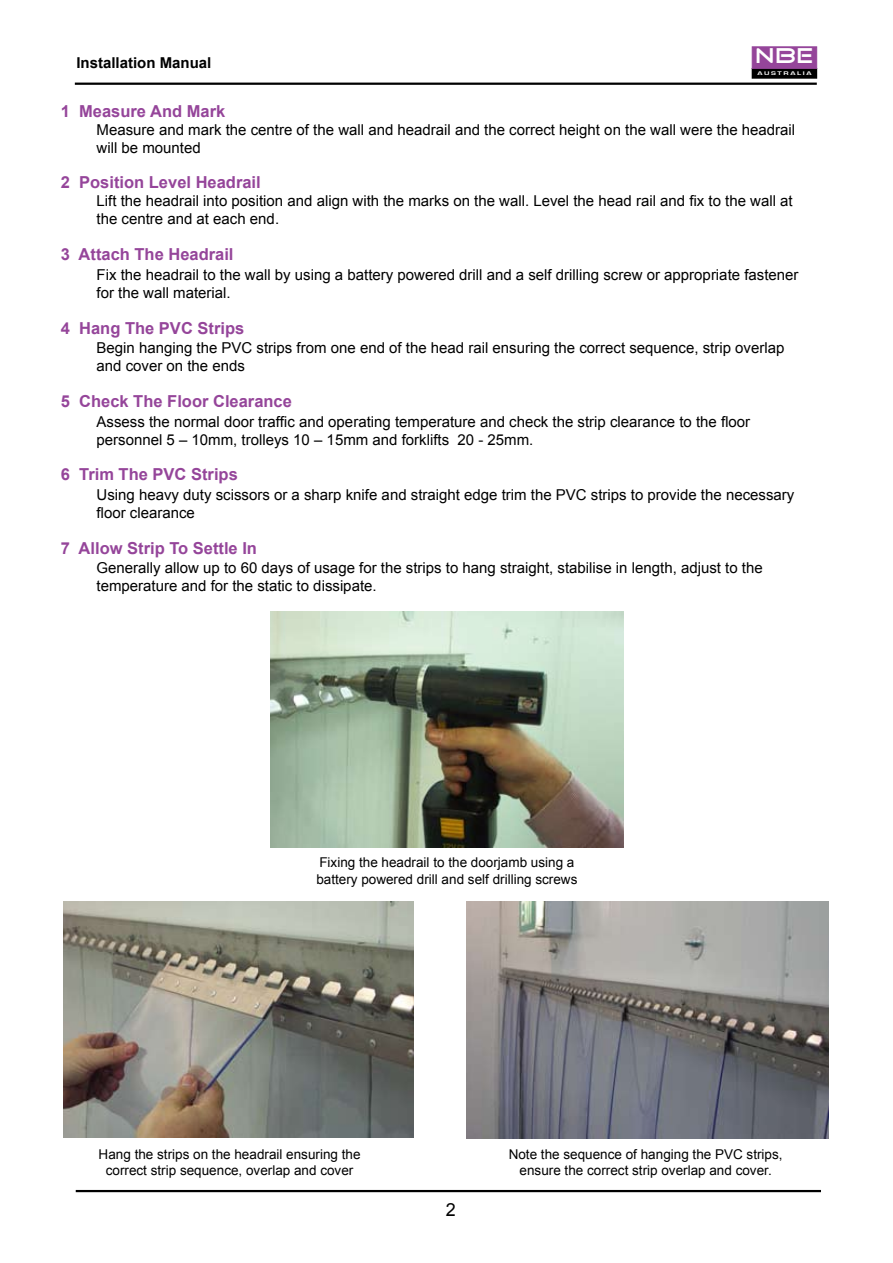
<style>
.page{position:relative;width:893px;height:1263px;background:#fff}
.page>*{position:absolute;margin:0;border:0;box-sizing:border-box;transform-origin:0 0}
.t1{font:21.6px "Good Times";color:#fff;scale:1.1 1}
.t2{font:18px "Arial";color:#000}
.t3{font:700 16.5px "Arial";color:#95459a}
.t4{font:15px/18px "Arial";color:#000}
.t5{font:700 15px "Arial";color:#000}
.t6{font:13.5px/16.2px "Arial";color:#000;text-align:center}
.t7{font:700 5.4px "Eurostile";letter-spacing:.2em;color:#fff;scale:1.5 1}
</style>
<div class="page">
<img style="left:270px;top:612px;width:353px;height:236px">
<img style="left:63px;top:902px;width:350px;height:235px">
<img style="left:467px;top:902px;width:361px;height:237px">
<hr style="left:76px;top:1190px;width:745px;height:2px;background:#000">
<hr style="left:75px;top:83px;width:742px;height:2px;background:#000">
<div style="left:752px;top:68px;width:65px;height:10px;background:#000"></div>
<div style="left:752px;top:68px;width:65px;height:10px;border:1px solid #000"></div>
<div style="left:752px;top:47px;width:65px;height:21px;background:#95459a"></div>
<p class="t5" style="left:76px;top:53px;width:137px">Installation Manual</p>
<h1 class="t1" style="left:755px;top:45px;width:55px">nbe</h1>
<p class="t7" style="left:757px;top:70px;width:38px">AUSTRALIA</p>
<p class="t3" style="left:61px;top:100px;width:166px">1 Measure And Mark</p>
<p class="t4" style="left:97px;top:121px;width:700px">Measure and mark the centre of the wall and headrail and the correct height on the wall were the headrail will be mounted</p>
<p class="t3" style="left:61px;top:172px;width:201px">2 Position Level Headrail</p>
<p class="t4" style="left:97px;top:192px;width:698px">Lift the headrail into position and align with the marks on the wall. Level the head rail and fix to the wall at the centre and at each end.</p>
<p class="t3" style="left:61px;top:244px;width:174px">3 Attach The Headrail</p>
<p class="t4" style="left:97px;top:266px;width:703px">Fix the headrail to the wall by using a battery powered drill and a self drilling screw or appropriate fastener for the wall material.</p>
<p class="t3" style="left:61px;top:317px;width:185px">4 Hang The PVC Strips</p>
<p class="t4" style="left:97px;top:339px;width:689px">Begin hanging the PVC strips from one end of the head rail ensuring the correct sequence, strip overlap and cover on the ends</p>
<p class="t3" style="left:61px;top:391px;width:233px">5 Check The Floor Clearance</p>
<p class="t4" style="left:97px;top:413px;width:655px">Assess the normal door traffic and operating temperature and check the strip clearance to the floor personnel 5 – 10mm, trolleys 10 – 15mm and forklifts 20 - 25mm.</p>
<p class="t3" style="left:61px;top:463px;width:178px">6 Trim The PVC Strips</p>
<p class="t4" style="left:97px;top:486px;width:699px">Using heavy duty scissors or a sharp knife and straight edge trim the PVC strips to provide the necessary floor clearance</p>
<p class="t3" style="left:61px;top:537px;width:198px">7 Allow Strip To Settle In</p>
<p class="t4" style="left:97px;top:559px;width:668px">Generally allow up to 60 days of usage for the strips to hang straight, stabilise in length, adjust to the temperature and for the static to dissipate.</p>
<p class="t6" style="left:316px;top:855px;width:263px;text-align:left">Fixing the headrail to the doorjamb using a battery powered drill and self drilling screws</p>
<p class="t6" style="left:99px;top:1146px;width:263px">Hang the strips on the headrail ensuring the correct strip sequence, overlap and cover</p>
<p class="t6" style="left:509px;top:1146px;width:275px">Note the sequence of hanging the PVC strips, ensure the correct strip overlap and cover.</p>
<p class="t2" style="left:446px;top:1197px;width:12px">2</p>
</div>
